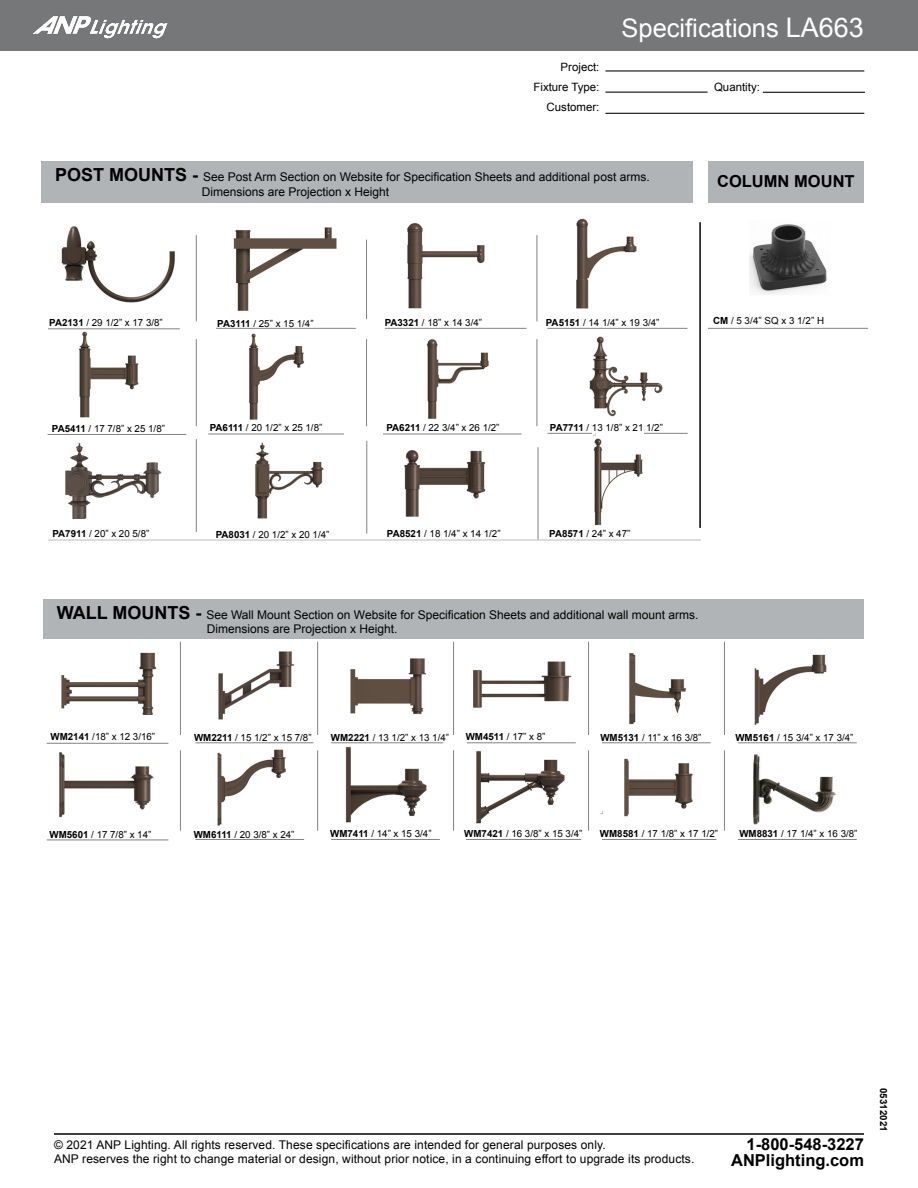
<style>
.page{position:relative;width:918px;height:1188px;background:#fff}
.page>*{position:absolute;margin:0;border:0;box-sizing:border-box;transform-origin:0 0}
.t1{font:25.5px "Arial";color:#fff}
.t2{font:700 16.5px/16.5px "Arial";color:#000;text-align:right}
.t3{font:12px/14.4px "Arial";color:#000}
.t4{font:11.4px/20.1px "Arial";color:#000;text-align:right}
.t5{font:9.75px "Arial";color:#000}
.t6{font:700 9.75px "Arial";letter-spacing:.015em;color:#000}
.s1{font-size:27px}
.s2{font-weight:700;font-size:18px}
.s3{font-weight:700}
</style>
<div class="page">
<div style="left:0;top:0;width:918px;height:51px;background:#757779"></div>
<hr style="left:605px;top:70px;width:259px;height:1px;background:#000">
<hr style="left:605px;top:92px;width:103px;height:1px;background:#000">
<hr style="left:605px;top:113px;width:259px;height:1px;background:#000">
<hr style="left:763px;top:92px;width:102px;height:1px;background:#000">
<hr style="left:54px;top:1133px;width:810px;height:2px;background:#000">
<img style="left:32px;top:16px;width:136px;height:23px">
<img style="left:576px;top:218px;width:61px;height:91px">
<hr style="left:196px;top:235px;width:1px;height:86px;background:#808285">
<hr style="left:196px;top:439px;width:1px;height:93px;background:#808285">
<hr style="left:366px;top:240px;width:1px;height:79px;background:#808285">
<hr style="left:367px;top:441px;width:1px;height:93px;background:#808285">
<hr style="left:537px;top:235px;width:1px;height:86px;background:#808285">
<hr style="left:538px;top:447px;width:1px;height:93px;background:#808285">
<hr style="left:699px;top:222px;width:2px;height:306px;background:#000">
<hr style="left:196px;top:339px;width:1px;height:87px;background:#808285">
<hr style="left:366px;top:339px;width:1px;height:87px;background:#808285">
<hr style="left:537px;top:339px;width:1px;height:87px;background:#808285">
<hr style="left:48px;top:329px;width:132px;height:1px;background:#808285">
<hr style="left:48px;top:434px;width:138px;height:1px;background:#808285">
<hr style="left:216px;top:328px;width:140px;height:1px;background:#808285">
<hr style="left:208px;top:434px;width:136px;height:1px;background:#808285">
<hr style="left:385px;top:328px;width:141px;height:1px;background:#808285">
<hr style="left:383px;top:434px;width:139px;height:1px;background:#808285">
<hr style="left:547px;top:328px;width:140px;height:1px;background:#808285">
<hr style="left:547px;top:433px;width:141px;height:1px;background:#808285">
<hr style="left:48px;top:539px;width:653px;height:2px;background:#d1d3d4">
<hr style="left:180px;top:642px;width:1px;height:93px;background:#808285">
<hr style="left:317px;top:642px;width:1px;height:93px;background:#808285">
<hr style="left:453px;top:642px;width:1px;height:93px;background:#808285">
<hr style="left:588px;top:642px;width:1px;height:93px;background:#808285">
<hr style="left:724px;top:642px;width:1px;height:93px;background:#808285">
<hr style="left:180px;top:750px;width:1px;height:81px;background:#808285">
<hr style="left:317px;top:750px;width:1px;height:81px;background:#808285">
<hr style="left:453px;top:750px;width:1px;height:81px;background:#808285">
<hr style="left:588px;top:750px;width:1px;height:81px;background:#808285">
<hr style="left:724px;top:750px;width:1px;height:81px;background:#808285">
<hr style="left:47px;top:743px;width:121px;height:1px;background:#808285">
<hr style="left:47px;top:840px;width:121px;height:1px;background:#808285">
<hr style="left:195px;top:743px;width:119px;height:1px;background:#808285">
<hr style="left:195px;top:839px;width:109px;height:1px;background:#808285">
<hr style="left:331px;top:743px;width:112px;height:1px;background:#808285">
<hr style="left:331px;top:839px;width:109px;height:1px;background:#808285">
<hr style="left:467px;top:743px;width:109px;height:1px;background:#808285">
<hr style="left:466px;top:839px;width:115px;height:1px;background:#808285">
<hr style="left:602px;top:743px;width:109px;height:1px;background:#808285">
<hr style="left:602px;top:839px;width:115px;height:1px;background:#808285">
<hr style="left:738px;top:743px;width:119px;height:1px;background:#808285">
<hr style="left:738px;top:839px;width:119px;height:1px;background:#808285">
<img style="left:233px;top:227px;width:104px;height:84px">
<img style="left:217px;top:749px;width:69px;height:77px">
<img style="left:406px;top:223px;width:79px;height:86px">
<img style="left:248px;top:333px;width:56px;height:87px">
<img style="left:350px;top:658px;width:76px;height:57px">
<img style="left:753px;top:754px;width:84px;height:71px">
<div style="left:42px;top:162px;width:651px;height:41px;background:#b1b4b6"></div>
<div style="left:43px;top:600px;width:821px;height:39px;background:#b1b4b6"></div>
<img style="left:79px;top:331px;width:60px;height:87px">
<img style="left:426px;top:339px;width:63px;height:80px">
<img style="left:589px;top:336px;width:74px;height:81px">
<img style="left:65px;top:443px;width:97px;height:76px">
<img style="left:255px;top:442px;width:69px;height:76px">
<img style="left:404px;top:450px;width:82px;height:67px">
<img style="left:592px;top:433px;width:52px;height:93px">
<img style="left:61px;top:652px;width:96px;height:63px">
<img style="left:218px;top:651px;width:77px;height:69px">
<img style="left:473px;top:661px;width:99px;height:47px">
<img style="left:629px;top:653px;width:58px;height:72px">
<img style="left:754px;top:654px;width:73px;height:71px">
<img style="left:59px;top:752px;width:95px;height:66px">
<img style="left:345px;top:746px;width:82px;height:77px">
<img style="left:476px;top:751px;width:89px;height:73px">
<img style="left:600px;top:758px;width:93px;height:58px">
<img style="left:61px;top:226px;width:114px;height:77px">
<hr style="left:708px;top:328px;width:160px;height:1px;background:#808285">
<img style="left:750px;top:224px;width:77px;height:70px">
<div style="left:708px;top:162px;width:156px;height:41px;background:#b1b4b6"></div>
<p class="t4" style="left:533px;top:57px;width:68px">Project:<br>Fixture Type:<br>Customer:</p>
<h1 class="t1" style="left:622px;top:11px;width:244px">Specifications <span class="s1">LA663</span></h1>
<p class="t4" style="left:714px;top:77px;width:47px">Quantity:</p>
<p class="t3" style="left:202px;top:170px;width:449px;text-indent:-147px"><span class="s2">POST MOUNTS -</span> See Post Arm Section on Website for Specification Sheets and additional post arms.<br>Dimensions are Projection x Height</p>
<h2 class="t2" style="left:717px;top:174px;width:139px">COLUMN MOUNT</h2>
<p class="t5" style="left:49px;top:316px;width:115px"><span class="s3">PA2131</span> / 29 1/2” x 17 3/8”</p>
<p class="t5" style="left:713px;top:314px;width:113px"><span class="s3">CM</span> / 5 3/4” SQ x 3 1/2” H</p>
<p class="t5" style="left:385px;top:316px;width:99px"><span class="s3">PA3321</span> / 18” x 14 3/4”</p>
<p class="t5" style="left:546px;top:316px;width:115px"><span class="s3">PA5151</span> / 14 1/4” x 19 3/4”</p>
<p class="t5" style="left:217px;top:317px;width:98px"><span class="s3">PA3111</span> / 25” x 15 1/4”</p>
<p class="t5" style="left:52px;top:422px;width:115px"><span class="s3">PA5411</span> / 17 7/8” x 25 1/8”</p>
<p class="t5" style="left:386px;top:421px;width:115px"><span class="s3">PA6211</span> / 22 3/4” x 26 1/2”</p>
<p class="t5" style="left:210px;top:421px;width:114px"><span class="s3">PA6111</span> / 20 1/2” x 25 1/8”</p>
<p class="t5" style="left:550px;top:422px;width:115px"><span class="s3">PA7711</span> / 13 1/8” x 21 1/2”</p>
<p class="t5" style="left:52px;top:527px;width:98px"><span class="s3">PA7911</span> / 20” x 20 5/8”</p>
<p class="t5" style="left:216px;top:528px;width:115px"><span class="s3">PA8031</span> / 20 1/2” x 20 1/4”</p>
<p class="t5" style="left:387px;top:527px;width:115px"><span class="s3">PA8521</span> / 18 1/4” x 14 1/2”</p>
<p class="t5" style="left:549px;top:527px;width:83px"><span class="s3">PA8571</span> / 24” x 47”</p>
<p class="t3" style="left:207px;top:607px;width:493px;text-indent:-150px"><span class="s2">WALL MOUNTS -</span> See Wall Mount Section on Website for Specification Sheets and additional wall mount arms.<br>Dimensions are Projection x Height.</p>
<p class="t5" style="left:51px;top:731px;width:106px"><span class="s3">WM2141</span> /18” x 12 3/16”</p>
<p class="t5" style="left:194px;top:731px;width:119px"><span class="s3">WM2211</span> / 15 1/2” x 15 7/8”</p>
<p class="t5" style="left:466px;top:730px;width:81px"><span class="s3">WM4511</span> / 17” x 8”</p>
<p class="t5" style="left:331px;top:731px;width:120px"><span class="s3">WM2221</span> / 13 1/2” x 13 1/4”</p>
<p class="t5" style="left:735px;top:731px;width:120px"><span class="s3">WM5161</span> / 15 3/4” x 17 3/4”</p>
<p class="t5" style="left:600px;top:731px;width:103px"><span class="s3">WM5131</span> / 11” x 16 3/8”</p>
<p class="t5" style="left:330px;top:827px;width:103px"><span class="s3">WM7411</span> / 14” x 15 3/4”</p>
<p class="t5" style="left:194px;top:828px;width:102px"><span class="s3">WM6111</span> / 20 3/8” x 24”</p>
<p class="t5" style="left:464px;top:827px;width:120px"><span class="s3">WM7421</span> / 16 3/8” x 15 3/4”</p>
<p class="t5" style="left:600px;top:827px;width:120px"><span class="s3">WM8581</span> / 17 1/8” x 17 1/2”</p>
<p class="t5" style="left:50px;top:828px;width:103px"><span class="s3">WM5601</span> / 17 7/8” x 14”</p>
<p class="t5" style="left:739px;top:827px;width:120px"><span class="s3">WM8831</span> / 17 1/4” x 16 3/8”</p>
<p class="t3" style="left:54px;top:1139px;width:642px;line-height:13.5px">© 2021 ANP Lighting. All rights reserved. These specifications are intended for general purposes only.<br>ANP reserves the right to change material or design, without prior notice, in a continuing effort to upgrade its products.</p>
<h2 class="t2" style="left:731px;top:1136px;width:134px">1-800-548-3227<br>ANPlighting.com</h2>
<p class="t6" style="left:890px;top:1088px;width:46px;rotate:90deg">05312021</p>
</div>
